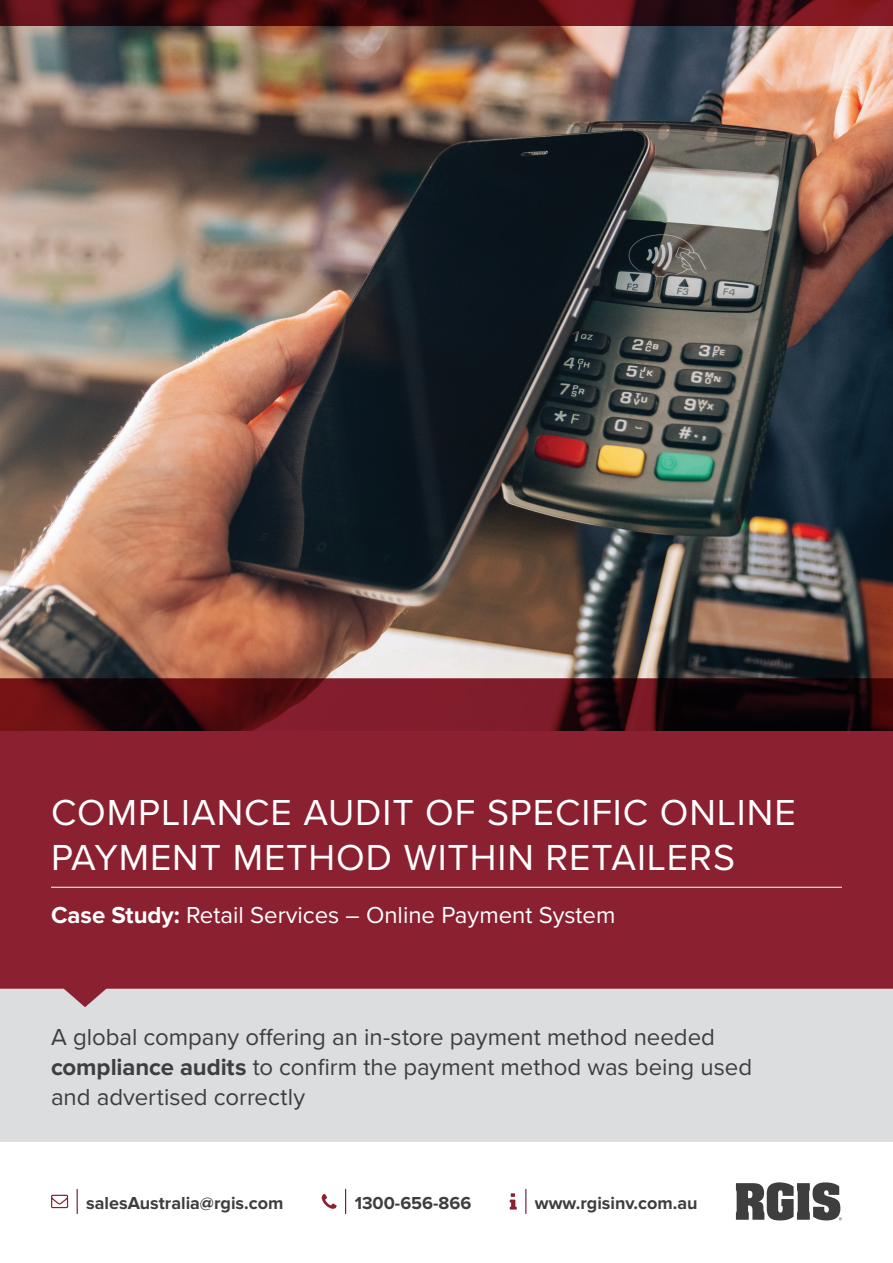
<style>
.page{position:relative;width:893px;height:1263px;background:#fff}
.page>*{position:absolute;margin:0;border:0;box-sizing:border-box;transform-origin:0 0}
.t1{font:37.5px/45px "Proxima Nova";letter-spacing:.025em;color:#fff}
.t2{font:24px/30px "Proxima Nova";color:#3e3e3f}
.t3{font:24px "Proxima Nova";color:#fff}
.t4{font:700 18px "Proxima Nova";color:#3e3e3f}
.s1{font-weight:700}
</style>
<div class="page">
<div style="left:0;top:989px;width:893px;height:153px;background:#dcdddf"></div>
<svg style="left:0;top:730px;width:893px;height:277px;background:#902c3c"></svg>
<hr style="left:51px;top:887px;width:791px;height:1px;background:#fff">
<img style="left:0;top:26px;width:893px;height:704px">
<svg style="left:0;top:0;width:893px;height:26px;background:#480d12"></svg>
<svg style="left:525px;top:1189px;width:1px;height:24px"></svg>
<svg style="left:510px;top:1193px;width:7px;height:16px"></svg>
<svg style="left:77px;top:1189px;width:1px;height:24px"></svg>
<svg style="left:51px;top:1195px;width:17px;height:13px"></svg>
<svg style="left:345px;top:1189px;width:1px;height:24px"></svg>
<svg style="left:322px;top:1194px;width:15px;height:15px"></svg>
<svg style="left:736px;top:1182px;width:106px;height:38px"></svg>
<h1 class="t1" style="left:51px;top:788px;width:746px">COMPLIANCE AUDIT OF SPECIFIC ONLINE<br>PAYMENT METHOD WITHIN RETAILERS</h1>
<p class="t3" style="left:51px;top:897px;width:566px"><span class="s1">Case Study:</span> Retail Services – Online Payment System</p>
<p class="t2" style="left:51px;top:1021px;width:703px">A global company offering an in-store payment method needed <span class="s1">compliance audits</span> to confirm the payment method was being used and advertised correctly</p>
<p class="t4" style="left:86px;top:1192px;width:199px">salesAustralia@rgis.com</p>
<p class="t4" style="left:355px;top:1192px;width:118px">1300-656-866</p>
<p class="t4" style="left:535px;top:1192px;width:164px">www.rgisinv.com.au</p>
</div>
